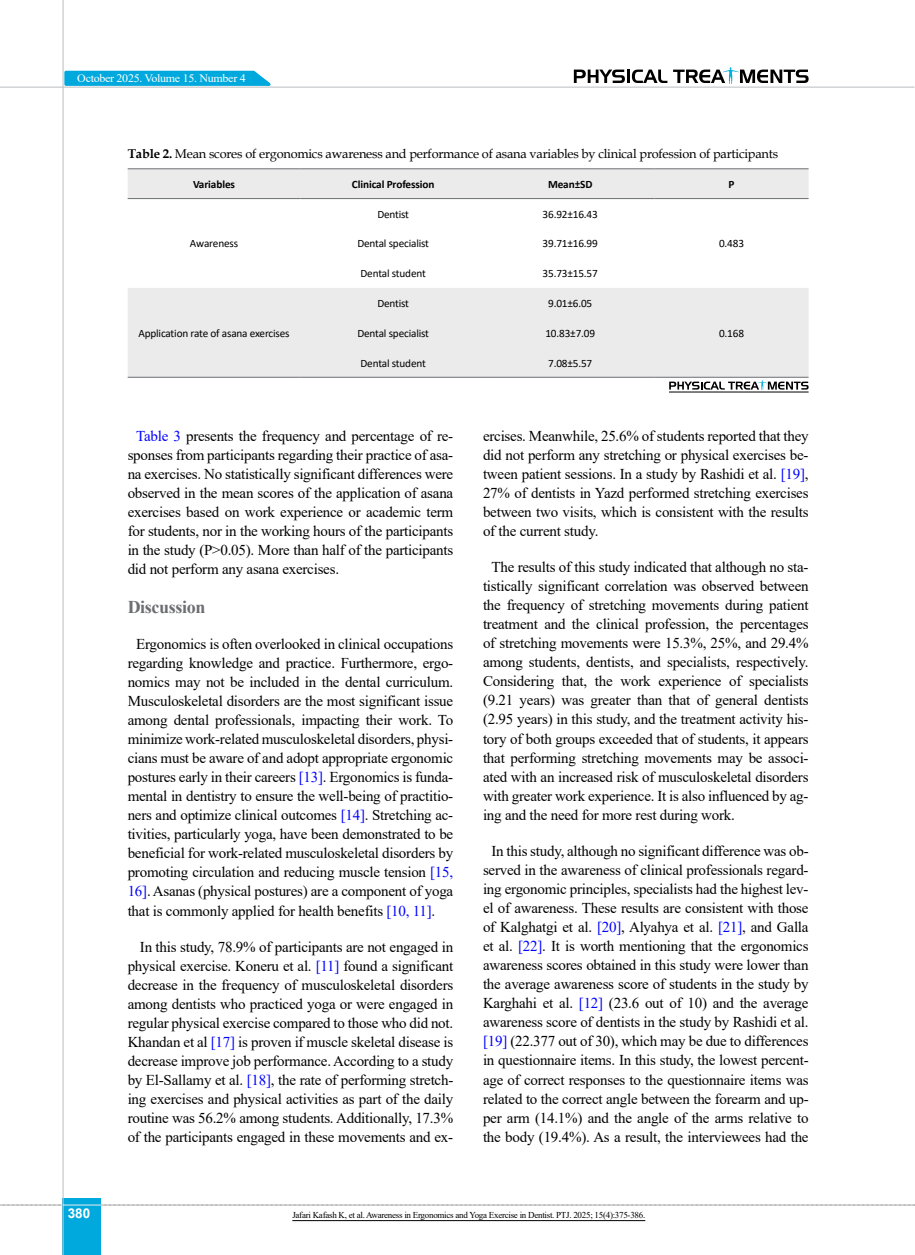
<style>
.page{position:relative;width:915px;height:1255px;background:#fff}
.page>*{position:absolute;margin:0;border:0;box-sizing:border-box;transform-origin:0 0}
.t1{font:700 18px "Times New Roman";letter-spacing:-.02em;color:#6d6e71}
.t2{font:15px/19px "Times New Roman";letter-spacing:-.015em;color:#000;text-align:justify}
.t3{font:700 13.5px "Arial";color:#fff}
.t4{font:12.75px "Book Antiqua";letter-spacing:-.015em;color:#000}
.t5{font:11.4px "Times New Roman";letter-spacing:-.025em;color:#fff;scale:1.05 1}
.t6{font:11.25px "Calibri";letter-spacing:-.015em;color:#000}
.t7{font:700 11.25px "Calibri";letter-spacing:-.01em;color:#000}
.t8{font:9px "Times New Roman";letter-spacing:-.03em;color:#000}
.s1{font-weight:700}
.s2{color:#00f}
</style>
<div class="page">
<svg style="left:0;top:1204px;width:915px;height:1px"></svg>
<div style="left:63px;top:1198px;width:38px;height:56px;background:#00a9dd"></div>
<hr style="left:62px;top:0;width:2px;height:1254px;background:#c2c4c6">
<hr style="left:63px;top:1204px;width:38px;height:1px;background:#ebebec">
<svg style="left:63px;top:69px;width:215px;height:18px;background:#36bae2"></svg>
<svg style="left:573px;top:67px;width:235px;height:17px"></svg>
<hr style="left:0;top:87px;width:914px;height:1px;background:#c2c4c6">
<svg style="left:128px;top:169px;width:680px;height:208px;fill:#ebebec"></svg>
<hr style="left:128px;top:377px;width:172px;height:1px;background:#6d6e71">
<hr style="left:654px;top:377px;width:154px;height:1px;background:#6d6e71">
<hr style="left:300px;top:377px;width:186px;height:1px;background:#6d6e71">
<hr style="left:486px;top:377px;width:168px;height:1px;background:#6d6e71">
<hr style="left:128px;top:168px;width:172px;height:1px;background:#6d6e71">
<hr style="left:300px;top:168px;width:186px;height:1px;background:#6d6e71">
<hr style="left:486px;top:168px;width:168px;height:1px;background:#6d6e71">
<hr style="left:654px;top:168px;width:154px;height:1px;background:#6d6e71">
<hr style="left:128px;top:198px;width:172px;height:1px;background:#6d6e71">
<hr style="left:300px;top:198px;width:186px;height:1px;background:#6d6e71">
<hr style="left:486px;top:198px;width:168px;height:1px;background:#6d6e71">
<hr style="left:654px;top:198px;width:154px;height:1px;background:#6d6e71">
<svg style="left:669px;top:380px;width:139px;height:10px"></svg>
<hr style="left:668px;top:391px;width:140px;height:1px;background:#000">
<hr style="left:292px;top:1220px;width:353px;height:1px;background:#000">
<p class="t5" style="left:77px;top:70px;width:162px">October 2025. Volume 15. Number 4</p>
<p class="t4" style="left:128px;top:145px;width:651px"><span class="s1">Table 2.</span> Mean scores of ergonomics awareness and performance of asana variables by clinical profession of participants</p>
<p class="t7" style="left:193px;top:176px;width:43px">Variables</p>
<p class="t7" style="left:352px;top:176px;width:84px">Clinical Profession</p>
<p class="t7" style="left:548px;top:176px;width:46px">Mean±SD</p>
<p class="t7" style="left:728px;top:176px;width:7px">P</p>
<p class="t6" style="left:190px;top:236px;width:50px">Awareness</p>
<p class="t6" style="left:138px;top:325px;width:153px">Application rate of asana exercises</p>
<p class="t6" style="left:377px;top:206px;width:33px">Dentist</p>
<p class="t6" style="left:542px;top:206px;width:57px">36.92±16.43</p>
<p class="t6" style="left:357px;top:236px;width:73px">Dental specialist</p>
<p class="t6" style="left:542px;top:236px;width:57px">39.71±16.99</p>
<p class="t6" style="left:718px;top:236px;width:26px">0.483</p>
<p class="t6" style="left:360px;top:266px;width:67px">Dental student</p>
<p class="t6" style="left:542px;top:266px;width:57px">35.73±15.57</p>
<p class="t6" style="left:377px;top:295px;width:33px">Dentist</p>
<p class="t6" style="left:548px;top:295px;width:46px">9.01±6.05</p>
<p class="t6" style="left:357px;top:325px;width:73px">Dental specialist</p>
<p class="t6" style="left:545px;top:325px;width:51px">10.83±7.09</p>
<p class="t6" style="left:718px;top:325px;width:26px">0.168</p>
<p class="t6" style="left:360px;top:355px;width:67px">Dental student</p>
<p class="t6" style="left:548px;top:355px;width:46px">7.08±5.57</p>
<p class="t3" style="left:68px;top:1203px;width:24px">380</p>
<p class="t2" style="left:128px;top:425px;width:327px;text-indent:9px"><span class="s2">Table 3</span> presents the frequency and percentage of re&shy;sponses from participants regarding their practice of asa&shy;na exercises. No statistically significant differences were observed in the mean scores of the application of asana exercises based on work experience or academic term for students, nor in the working hours of the participants in the study (P&gt;0.05). More than half of the participants did not perform any asana exercises.</p>
<p class="t1" style="left:128px;top:593px;width:79px">Discussion</p>
<p class="t2" style="left:128px;top:633px;width:327px;text-indent:9px">Ergonomics is often overlooked in clinical occupations regarding knowledge and practice. Furthermore, ergo&shy;nomics may not be included in the dental curriculum.<br>Musculoskeletal disorders are the most significant issue among dental professionals, impacting their work. To minimize work-related musculoskeletal disorders, physi&shy;cians must be aware of and adopt appropriate ergonomic postures early in their careers <span class="s2">[13]</span>. Ergonomics is funda&shy;mental in dentistry to ensure the well-being of practitio&shy;ners and optimize clinical outcomes <span class="s2">[14]</span>. Stretching ac&shy;tivities, particularly yoga, have been demonstrated to be beneficial for work-related musculoskeletal disorders by promoting circulation and reducing muscle tension <span class="s2">[15, 16]</span>. Asanas (physical postures) are a component of yoga that is commonly applied for health benefits <span class="s2">[10, 11]</span>.</p>
<p class="t2" style="left:128px;top:936px;width:327px;text-indent:12px">In this study, 78.9% of participants are not engaged in physical exercise. Koneru et al. <span class="s2">[11]</span> found a significant decrease in the frequency of musculoskeletal disorders among dentists who practiced yoga or were engaged in regular physical exercise compared to those who did not.<br>Khandan et al <span class="s2">[17]</span> is proven if muscle skeletal disease is decrease improve job performance. According to a study by El-Sallamy et al. <span class="s2">[18]</span>, the rate of performing stretch&shy;ing exercises and physical activities as part of the daily routine was 56.2% among students. Additionally, 17.3% of the participants engaged in these movements and ex-</p>
<p class="t2" style="left:483px;top:425px;width:327px">ercises. Meanwhile, 25.6% of students reported that they did not perform any stretching or physical exercises be&shy;tween patient sessions. In a study by Rashidi et al. <span class="s2">[19]</span>, 27% of dentists in Yazd performed stretching exercises between two visits, which is consistent with the results of the current study.</p>
<p class="t2" style="left:483px;top:557px;width:327px;text-indent:9px">The results of this study indicated that although no sta&shy;tistically significant correlation was observed between the frequency of stretching movements during patient treatment and the clinical profession, the percentages of stretching movements were 15.3%, 25%, and 29.4% among students, dentists, and specialists, respectively.<br>Considering that, the work experience of specialists (9.21 years) was greater than that of general dentists (2.95 years) in this study, and the treatment activity his&shy;tory of both groups exceeded that of students, it appears that performing stretching movements may be associ&shy;ated with an increased risk of musculoskeletal disorders with greater work experience. It is also influenced by ag&shy;ing and the need for more rest during work.</p>
<p class="t2" style="left:483px;top:840px;width:327px;text-align:center">In this study, although no significant difference was ob&shy;served in the awareness of clinical professionals regard&shy;ing ergonomic principles, specialists had the highest lev&shy;el of awareness. These results are consistent with those of Kalghatgi et al. <span class="s2">[20]</span>, Alyahya et al. <span class="s2">[21]</span>, and Galla et al. <span class="s2">[22]</span>. It is worth mentioning that the ergonomics awareness scores obtained in this study were lower than the average awareness score of students in the study by Karghahi et al. <span class="s2">[12]</span> (23.6 out of 10) and the average awareness score of dentists in the study by Rashidi et al. <span class="s2">[19]</span> (22.377 out of 30), which may be due to differences in questionnaire items. In this study, the lowest percent&shy;age of correct responses to the questionnaire items was related to the correct angle between the forearm and up&shy;per arm (14.1%) and the angle of the arms relative to the body (19.4%). As a result, the interviewees had the</p>
<p class="t8" style="left:292px;top:1208px;width:354px">Jafari Kafash K, et al. Awareness in Ergonomics and Yoga Exercise in Dentist. PTJ. 2025; 15(4):375-386.</p>
</div>
